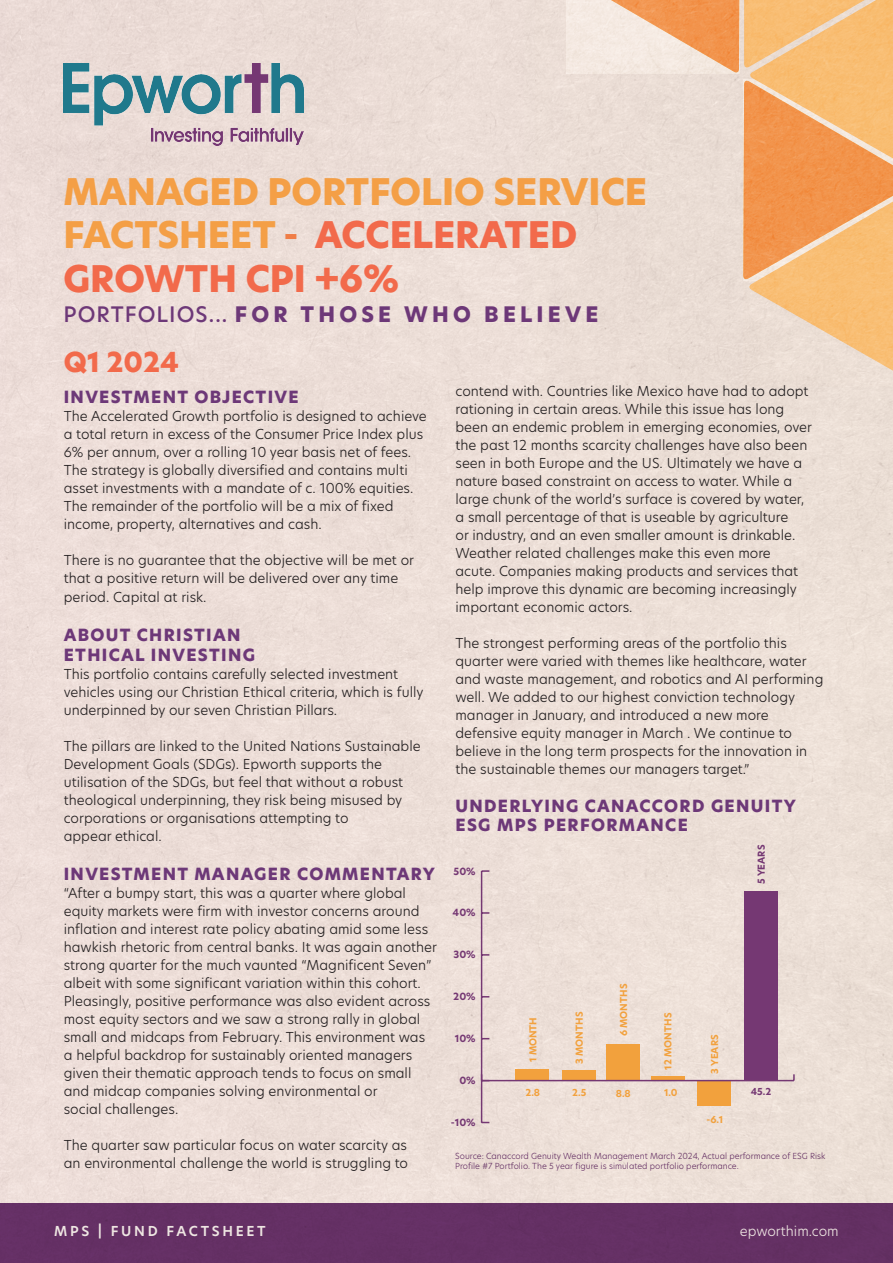
<style>
.page{position:relative;width:893px;height:1263px;background:#fff}
.page>*{position:absolute;margin:0;border:0;box-sizing:border-box;transform-origin:0 0}
.t1{font:800 36px/43.5px "New Hero";color:#f49f46}
.t2{font:800 27px "New Hero";color:#f26a4b}
.t3{font:800 21px "New Hero";letter-spacing:.2em;color:#6d3878}
.Body{font:800 16.5px/19.5px "New Hero";letter-spacing:.08em;color:#6d3878}
.Body-2{font:300 13.5px/18px "New Hero";color:#231f20}
.t4{font:600 13.5px "New Hero";letter-spacing:.2em;color:#eee6e2}
.t5{font:300 13.5px "New Hero";color:#eee6e2}
.t6{font:700 9.75px "New Hero";color:#753873}
.t7{font:700 9.45px "New Hero";color:#f2a13d}
.t8{font:700 9.45px "New Hero";color:#753873}
.t9{font:300 8.25px/9.8px "New Hero";color:#6d3878}
.s1{color:#f07d47}
.s2{color:#f26a4b}
.s3{font-weight:500}
</style>
<div class="page">
<div style="left:0;top:0;width:893px;height:1203px;background:#ecded7"></div>
<div style="left:0;top:1203px;width:893px;height:60px;background:#643065"></div>
<svg style="left:566px;top:0;width:327px;height:386px;background:#efc9a7"></svg>
<img style="left:64px;top:64px;width:240px;height:81px">
<div style="left:744px;top:891px;width:34px;height:189px;background:#753873"></div>
<div style="left:698px;top:1080px;width:33px;height:26px;background:#f2a13d"></div>
<svg style="left:651px;top:1076px;width:33px;height:4px"></svg>
<div style="left:607px;top:1044px;width:33px;height:36px;background:#f2a13d"></div>
<div style="left:562px;top:1070px;width:34px;height:10px;background:#f2a13d"></div>
<div style="left:516px;top:1069px;width:33px;height:11px;background:#f2a13d"></div>
<hr style="left:482px;top:1080px;width:312px;height:1px;background:#753873">
<svg style="left:793px;top:1074px;width:2px;height:6px"></svg>
<hr style="left:481px;top:871px;width:1px;height:251px;background:#753873">
<svg style="left:482px;top:1074px;width:7px;height:6px"></svg>
<svg style="left:482px;top:954px;width:7px;height:2px"></svg>
<svg style="left:482px;top:912px;width:7px;height:2px"></svg>
<svg style="left:482px;top:870px;width:7px;height:2px"></svg>
<p class="t1" style="left:64px;top:170px;width:585px">MANAGED PORTFOLIO SERVICE<br>FACTSHEET <span class="s1">-</span> <span class="s2">ACCELERATED<br>GROWTH CPI +6%</span></p>
<p class="t3" style="left:64px;top:300px;width:536px"><span class="s3">PORTFOLIOS...</span> FOR THOSE WHO BELIEVE</p>
<p class="t2" style="left:64px;top:344px;width:117px">Q1 2024</p>
<p class="Body" style="left:64px;top:387px;width:236px">INVESTMENT OBJECTIVE</p>
<p class="Body-2" style="left:64px;top:406px;width:365px">The Accelerated Growth portfolio is designed to achieve a total return in excess of the Consumer Price Index plus 6% per annum, over a rolling 10 year basis net of fees.<br>The strategy is globally diversified and contains multi asset investments with a mandate of c. 100% equities.<br>The remainder of the portfolio will be a mix of fixed income, property, alternatives and cash.</p>
<p class="Body-2" style="left:64px;top:550px;width:352px">There is no guarantee that the objective will be met or that a positive return will be delivered over any time</p>
<p class="Body-2" style="left:64px;top:588px;width:144px">period. Capital at risk.</p>
<p class="Body" style="left:64px;top:625px;width:193px">ABOUT CHRISTIAN<br>ETHICAL INVESTING</p>
<p class="Body-2" style="left:64px;top:664px;width:361px">This portfolio contains carefully selected investment vehicles using our Christian Ethical criteria, which is fully underpinned by our seven Christian Pillars.</p>
<p class="Body-2" style="left:64px;top:736px;width:358px">The pillars are linked to the United Nations Sustainable Development Goals (SDGs). Epworth supports the utilisation of the SDGs, but feel that without a robust theological underpinning, they risk being misused by corporations or organisations attempting to<br>appear ethical.</p>
<p class="Body" style="left:64px;top:864px;width:373px">INVESTMENT MANAGER COMMENTARY</p>
<p class="Body-2" style="left:64px;top:883px;width:375px">“After a bumpy start, this was a quarter where global equity markets were firm with investor concerns around inflation and interest rate policy abating amid some less hawkish rhetoric from central banks. It was again another strong quarter for the much vaunted “Magnificent Seven” albeit with some significant variation within this cohort.<br>Pleasingly, positive performance was also evident across most equity sectors and we saw a strong rally in global small and midcaps from February. This environment was a helpful backdrop for sustainably oriented managers given their thematic approach tends to focus on small and midcap companies solving environmental or<br>social challenges.</p>
<p class="Body-2" style="left:64px;top:1135px;width:346px">The quarter saw particular focus on water scarcity as an environmental challenge the world is struggling to</p>
<p class="Body-2" style="left:455px;top:382px;width:358px">contend with. Countries like Mexico have had to adopt rationing in certain areas. While this issue has long been an endemic problem in emerging economies, over the past 12 months scarcity challenges have also been seen in both Europe and the US. Ultimately we have a nature based constraint on access to water. While a large chunk of the world’s surface is covered by water, a small percentage of that is useable by agriculture<br>or industry, and an even smaller amount is drinkable.<br>Weather related challenges make this even more acute. Companies making products and services that help improve this dynamic are becoming increasingly important economic actors.</p>
<p class="Body-2" style="left:455px;top:634px;width:369px">The strongest performing areas of the portfolio this quarter were varied with themes like healthcare, water and waste management, and robotics and AI performing well. We added to our highest conviction technology manager in January, and introduced a new more defensive equity manager in March . We continue to believe in the long term prospects for the innovation in the sustainable themes our managers target.”</p>
<p class="Body" style="left:455px;top:796px;width:342px">UNDERLYING CANACCORD GENUITY<br>ESG MPS PERFORMANCE</p>
<p class="t6" style="left:454px;top:864px;width:24px">50%</p>
<p class="t6" style="left:453px;top:906px;width:25px">40%</p>
<p class="t6" style="left:453px;top:948px;width:24px">30%</p>
<p class="t6" style="left:453px;top:990px;width:24px">20%</p>
<p class="t6" style="left:455px;top:1032px;width:23px">10%</p>
<p class="t6" style="left:459px;top:1074px;width:18px">0%</p>
<p class="t6" style="left:451px;top:1116px;width:26px">-10%</p>
<p class="t8" style="left:755px;top:884px;width:41px;rotate:-90deg">5 YEARS</p>
<p class="t7" style="left:527px;top:1062px;width:47px;rotate:-90deg">1 MONTH</p>
<p class="t7" style="left:617px;top:1036px;width:54px;rotate:-90deg">6 MONTHS</p>
<p class="t7" style="left:573px;top:1064px;width:54px;rotate:-90deg">3 MONTHS</p>
<p class="t7" style="left:662px;top:1069px;width:58px;rotate:-90deg">12 MONTHS</p>
<p class="t7" style="left:708px;top:1074px;width:41px;rotate:-90deg">3 YEARS</p>
<p class="t7" style="left:526px;top:1086px;width:16px">2.8</p>
<p class="t7" style="left:572px;top:1086px;width:16px">2.5</p>
<p class="t7" style="left:616px;top:1087px;width:17px">8.8</p>
<p class="t7" style="left:664px;top:1086px;width:15px">1.0</p>
<p class="t8" style="left:751px;top:1085px;width:22px">45.2</p>
<p class="t7" style="left:706px;top:1113px;width:18px">-6.1</p>
<p class="t9" style="left:455px;top:1151px;width:372px">Source: Canaccord Genuity Wealth Management March 2024, Actual performance of ESG Risk<br>Profile #7 Portfolio. The 5 year figure is simulated portfolio performance.</p>
<p class="t4" style="left:54px;top:1222px;width:213px">MPS | FUND FACTSHEET</p>
<p class="t5" style="left:740px;top:1222px;width:100px">epworthim.com</p>
</div>
